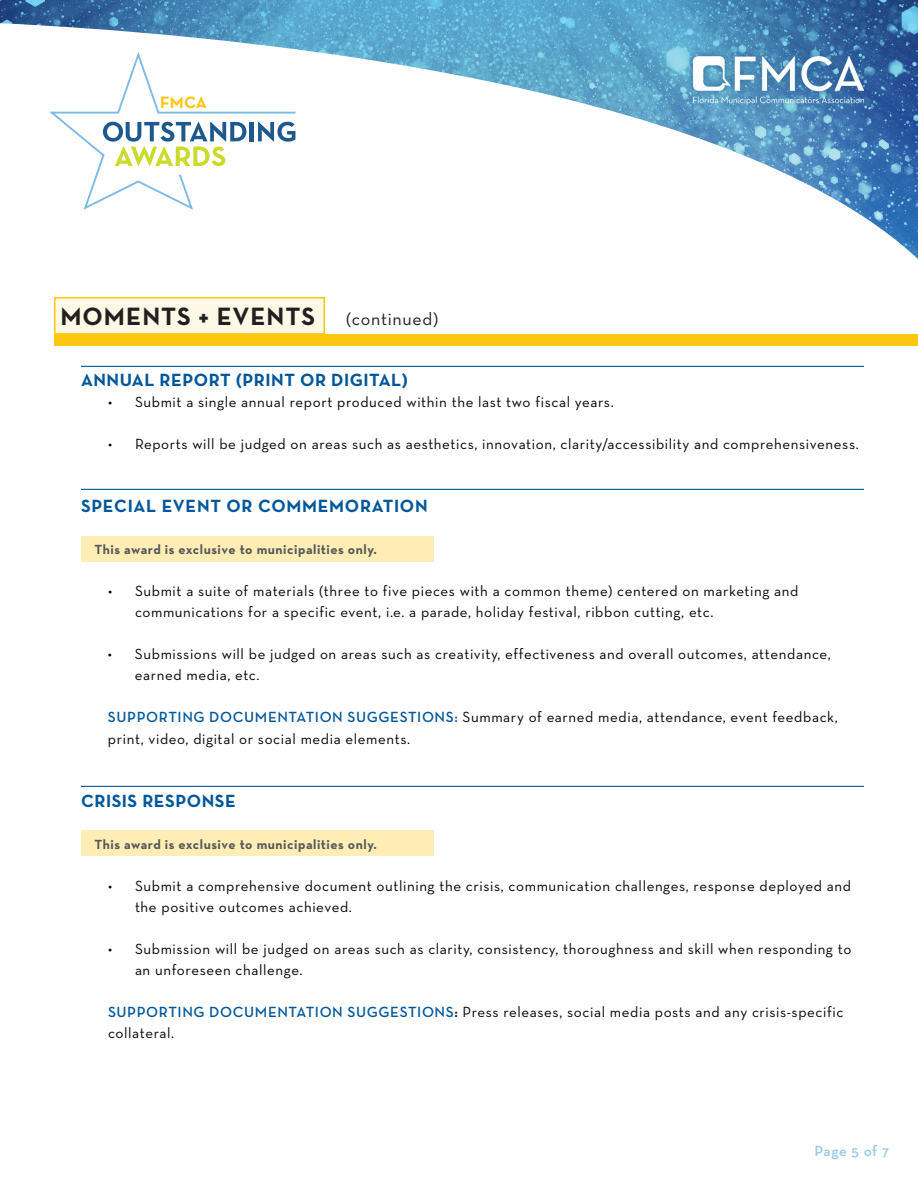
<style>
.page{position:relative;width:918px;height:1188px;background:#fff}
.page>*{position:absolute;margin:0;border:0;box-sizing:border-box;transform-origin:0 0}
.t1{font:700 25.5px "Neutraface Text";letter-spacing:.04em;color:#231f20}
.t2{font:700 18px "Neutraface Text";letter-spacing:.03em;color:#01579a}
.t3{font:700 16.8px "Neutraface Text";color:#fec60d}
.t4{font:15px/21px "Neutraface Text";letter-spacing:.04em;color:#040503}
.t5{font:600 15px "Neutraface Text";letter-spacing:.03em;color:#97caeb}
.t6{font:700 13.5px "Neutraface Text";letter-spacing:.04em;color:#57585a}
.s1{font-weight:400;font-size:18px}
.s2{font-weight:600;color:#01579a}
.s3{font-weight:600}
</style>
<div class="page">
<div style="left:81px;top:830px;width:352px;height:26px;background:#feeeb6"></div>
<div style="left:81px;top:536px;width:352px;height:26px;background:#feeeb6"></div>
<img style="left:0;top:0;width:918px;height:259px">
<div style="left:685px;top:48px;width:187px;height:63px;background:#1e588d;opacity:.85"></div>
<img style="left:694px;top:56px;width:170px;height:48px">
<hr style="left:81px;top:489px;width:783px;height:1px;background:#01579a">
<hr style="left:81px;top:786px;width:783px;height:1px;background:#01579a">
<div style="left:54px;top:297px;width:271px;height:38px;background:#fef8e6;border:2px solid #fec60d"></div>
<div style="left:54px;top:334px;width:864px;height:12px;background:#fec60d"></div>
<hr style="left:81px;top:366px;width:783px;height:1px;background:#01579a">
<svg style="left:46px;top:50px;width:251px;height:162px"></svg>
<p class="t3" style="left:160px;top:91px;width:48px">FMCA</p>
<h1 class="t1" style="left:60px;top:300px;width:379px">MOMENTS + EVENTS <span class="s1">(continued)</span></h1>
<p class="t2" style="left:81px;top:368px;width:329px">ANNUAL REPORT (PRINT OR DIGITAL)</p>
<p class="t4" style="left:108px;top:391px;width:507px">• Submit a single annual report produced within the last two fiscal years.</p>
<p class="t4" style="left:108px;top:433px;width:752px">• Reports will be judged on areas such as aesthetics, innovation, clarity/accessibility and comprehensiveness.</p>
<p class="t2" style="left:81px;top:494px;width:348px">SPECIAL EVENT OR COMMEMORATION</p>
<p class="t6" style="left:94px;top:541px;width:284px">This award is exclusive to municipalities only.</p>
<p class="t4" style="left:135px;top:580px;width:665px;text-indent:-27px">• Submit a suite of materials (three to five pieces with a common theme) centered on marketing and communications for a specific event, i.e. a parade, holiday festival, ribbon cutting, etc.</p>
<p class="t4" style="left:135px;top:643px;width:697px;text-indent:-27px">• Submissions will be judged on areas such as creativity, effectiveness and overall outcomes, attendance, earned media, etc.</p>
<p class="t4" style="left:108px;top:706px;width:732px;line-height:21.6px"><span class="s2">SUPPORTING DOCUMENTATION SUGGESTIONS:</span> Summary of earned media, attendance, event feedback, print, video, digital or social media elements.</p>
<p class="t2" style="left:81px;top:789px;width:156px">CRISIS RESPONSE</p>
<p class="t6" style="left:94px;top:836px;width:284px">This award is exclusive to municipalities only.</p>
<p class="t4" style="left:135px;top:875px;width:718px;text-indent:-27px">• Submit a comprehensive document outlining the crisis, communication challenges, response deployed and the positive outcomes achieved.</p>
<p class="t4" style="left:135px;top:938px;width:718px;text-indent:-27px">• Submission will be judged on areas such as clarity, consistency, thoroughness and skill when responding to an unforeseen challenge.</p>
<p class="t4" style="left:108px;top:1001px;width:737px"><span class="s2">SUPPORTING DOCUMENTATION SUGGESTIONS</span><span class="s3">:</span> Press releases, social media posts and any crisis-specific collateral.</p>
<p class="t5" style="left:815px;top:1142px;width:76px">Page 5 of 7</p>
</div>
